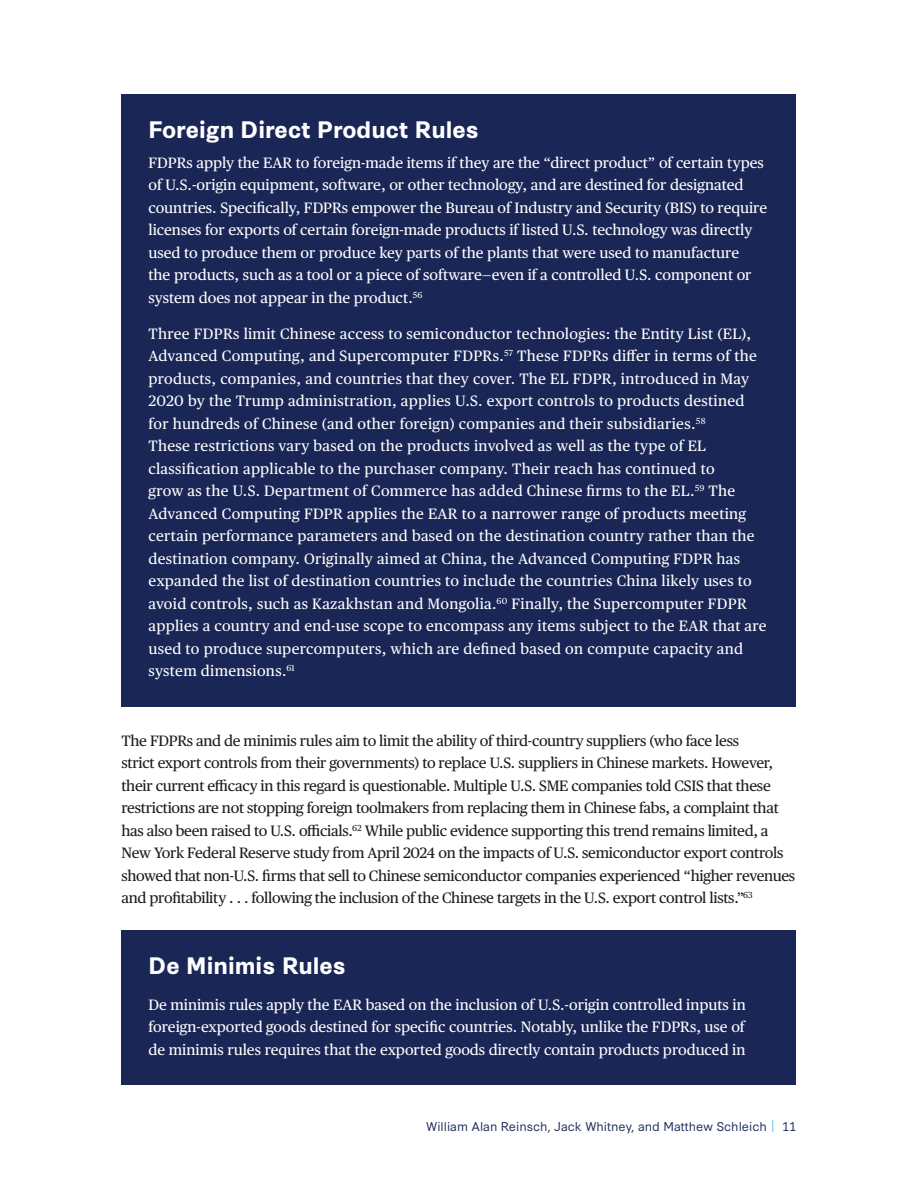
<style>
.page{position:relative;width:918px;height:1188px;background:#fff}
.page>*{position:absolute;margin:0;border:0;box-sizing:border-box;transform-origin:0 0}
.t1{font:700 22.5px "Synthese";color:#fff}
.t2{font:15px/22.5px "Publico Text";letter-spacing:.02em;color:#fff}
.t3{font:15px/22.5px "Publico Text";letter-spacing:-.02em;color:#1d1c1b}
.t4{font:15px/22.5px "Publico Text";color:#fff}
.t5{font:12px "Synthese";color:#1a2756}
.s1{color:#4fcaf2}
</style>
<div class="page">
<div style="left:122px;top:94px;width:674px;height:57px;background:#1a2756"></div>
<div style="left:122px;top:129px;width:674px;height:204px;background:#1a2756"></div>
<div style="left:122px;top:300px;width:674px;height:406px;background:#1a2756"></div>
<div style="left:122px;top:930px;width:674px;height:56px;background:#1a2756"></div>
<div style="left:122px;top:971px;width:674px;height:114px;background:#1a2756"></div>
<h1 class="t1" style="left:148px;top:112px;width:332px">Foreign Direct Product Rules</h1>
<p class="t4" style="left:148px;top:150px;width:620px">FDPRs apply the EAR to foreign-made items if they are the “direct product” of certain types of U.S.-origin equipment, software, or other technology, and are destined for designated countries. Specifically, FDPRs empower the Bureau of Industry and Security (BIS) to require licenses for exports of certain foreign-made products if listed U.S. technology was directly used to produce them or produce key parts of the plants that were used to manufacture<br>the products, such as a tool or a piece of software—even if a controlled U.S. component or system does not appear in the product.<sup>56</sup></p>
<p class="t2" style="left:148px;top:321px;width:620px">Three FDPRs limit Chinese access to semiconductor technologies: the Entity List (EL), Advanced Computing, and Supercomputer FDPRs.<sup>57</sup> These FDPRs differ in terms of the products, companies, and countries that they cover. The EL FDPR, introduced in May 2020 by the Trump administration, applies U.S. export controls to products destined for hundreds of Chinese (and other foreign) companies and their subsidiaries.<sup>58<br></sup>These restrictions vary based on the products involved as well as the type of EL classification applicable to the purchaser company. Their reach has continued to<br>grow as the U.S. Department of Commerce has added Chinese firms to the EL.<sup>59</sup> The Advanced Computing FDPR applies the EAR to a narrower range of products meeting certain performance parameters and based on the destination country rather than the destination company. Originally aimed at China, the Advanced Computing FDPR has expanded the list of destination countries to include the countries China likely uses to avoid controls, such as Kazakhstan and Mongolia.<sup>60</sup> Finally, the Supercomputer FDPR applies a country and end-use scope to encompass any items subject to the EAR that are used to produce supercomputers, which are defined based on compute capacity and system dimensions.<sup>61</sup></p>
<p class="t3" style="left:122px;top:728px;width:675px">The FDPRs and de minimis rules aim to limit the ability of third-country suppliers (who face less<br>strict export controls from their governments) to replace U.S. suppliers in Chinese markets. However, their current efficacy in this regard is questionable. Multiple U.S. SME companies told CSIS that these restrictions are not stopping foreign toolmakers from replacing them in Chinese fabs, a complaint that has also been raised to U.S. officials.<sup>62</sup> While public evidence supporting this trend remains limited, a New York Federal Reserve study from April 2024 on the impacts of U.S. semiconductor export controls showed that non-U.S. firms that sell to Chinese semiconductor companies experienced “higher revenues and profitability . . . following the inclusion of the Chinese targets in the U.S. export control lists.”<sup>63</sup></p>
<h1 class="t1" style="left:148px;top:948px;width:199px">De Minimis Rules</h1>
<p class="t2" style="left:148px;top:992px;width:599px;text-align:justify">De minimis rules apply the EAR based on the inclusion of U.S.-origin controlled inputs in foreign-exported goods destined for specific countries. Notably, unlike the FDPRs, use of de minimis rules requires that the exported goods directly contain products produced in</p>
<p class="t5" style="left:426px;top:1116px;width:372px">William Alan Reinsch, Jack Whitney, and Matthew Schleich <span class="s1">|</span> 11</p>
</div>
